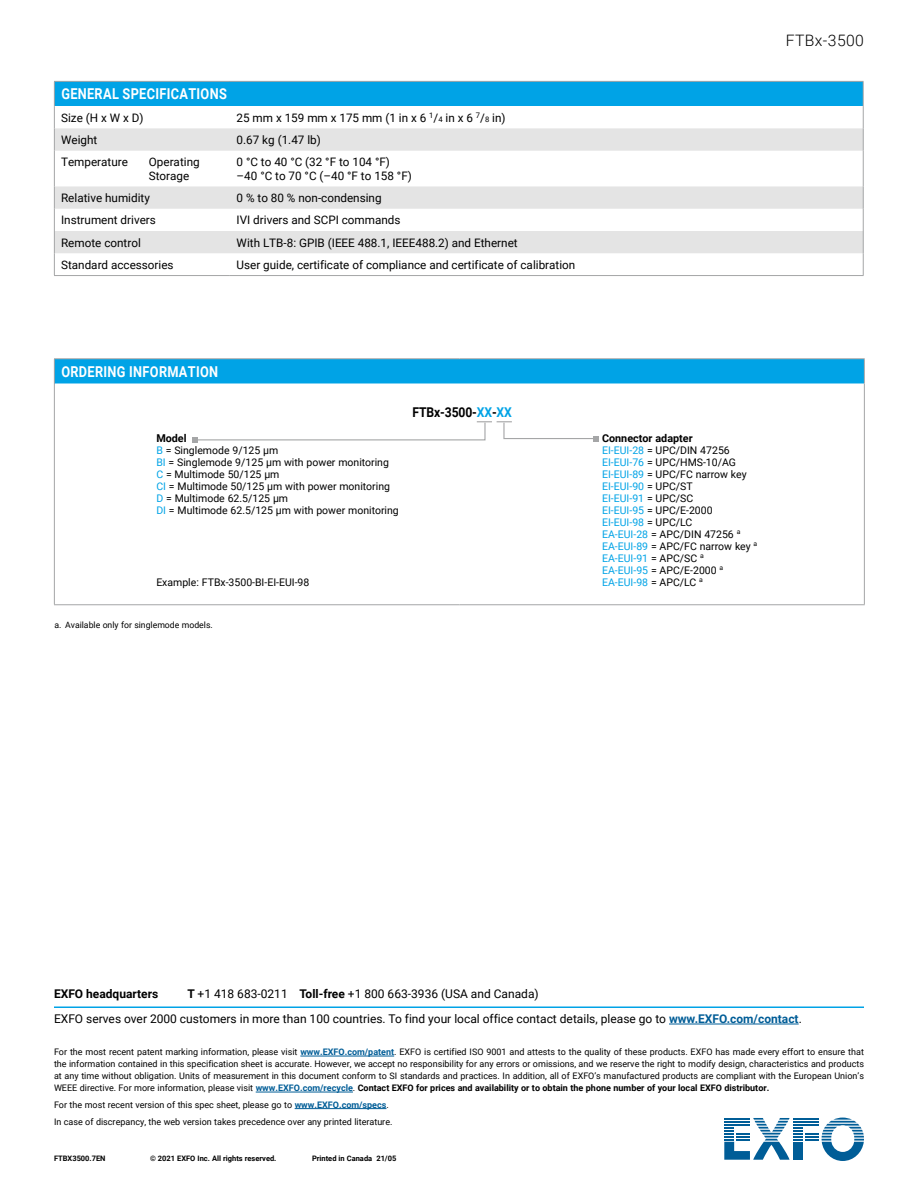
<style>
.page{position:relative;width:918px;height:1188px;background:#fff}
.page>*{position:absolute;margin:0;border:0;box-sizing:border-box;transform-origin:0 0}
.t1{font:300 15.75px "Roboto";letter-spacing:.025em;color:#000}
.Tableau_titre{font:700 15px "Roboto";letter-spacing:.025em;color:#fff;scale:.85 1}
.Ordering_titre_produ{font:700 13.5px "Roboto";letter-spacing:-.01em;color:#000;scale:.9 1}
.t2{font:12px/25.2px "Roboto";color:#000}
.t3{font:700 12px "Roboto";color:#000}
.Tableau_texte{font:11.7px/13.5px "Roboto";color:#000}
.Ordering_sous-titre{font:700 10.8px "Roboto";color:#000}
.Ordering_texte{font:10.5px "Roboto";color:#000}
.Ordering_texte-2{font:10.5px "Roboto";color:#00a3e6}
.t4{font:9px/12px "Roboto";color:#000;text-align:justify}
.t5{font:8.7px "Roboto";color:#000}
.t6{font:700 7.5px "Roboto";color:#000}
.s1{font-size:7.65px}
.s2{color:#00a3e6}
.s3{color:#000}
.s4{font-weight:700}
.s5{font-weight:700;color:#005d97}
</style>
<div class="page">
<svg style="left:724px;top:1118px;width:140px;height:43px"></svg>
<hr style="left:724px;top:1124px;width:26px;height:2px;background:#005d97">
<hr style="left:54px;top:1006px;width:810px;height:2px;background:#00a3e6">
<hr style="left:669px;top:1024px;width:130px;height:1px;background:#005d97">
<hr style="left:300px;top:1056px;width:94px;height:1px;background:#005d97">
<hr style="left:256px;top:1092px;width:97px;height:1px;background:#005d97">
<hr style="left:295px;top:1108px;width:91px;height:1px;background:#005d97">
<div style="left:54px;top:359px;width:810px;height:25px;background:#00a3e6"></div>
<hr style="left:54px;top:358px;width:405px;height:1px;background:#a5a6a7">
<svg style="left:54px;top:359px;width:1px;height:25px"></svg>
<hr style="left:459px;top:358px;width:406px;height:1px;background:#a5a6a7">
<svg style="left:864px;top:359px;width:1px;height:25px"></svg>
<hr style="left:54px;top:384px;width:1px;height:220px;background:#a5a6a7">
<hr style="left:864px;top:384px;width:1px;height:220px;background:#a5a6a7">
<hr style="left:54px;top:604px;width:405px;height:1px;background:#a5a6a7">
<hr style="left:459px;top:604px;width:406px;height:1px;background:#a5a6a7">
<svg style="left:193px;top:421px;width:405px;height:21px"></svg>
<div style="left:54px;top:81px;width:809px;height:25px;background:#00a3e6"></div>
<svg style="left:55px;top:128px;width:808px;height:125px;fill:#e4e4e4"></svg>
<hr style="left:54px;top:81px;width:176px;height:1px;background:#a5a6a7">
<hr style="left:230px;top:81px;width:634px;height:1px;background:#a5a6a7">
<svg style="left:54px;top:82px;width:1px;height:69px"></svg>
<svg style="left:863px;top:82px;width:1px;height:69px"></svg>
<hr style="left:54px;top:151px;width:1px;height:35px;background:#a5a6a7">
<hr style="left:863px;top:151px;width:1px;height:35px;background:#a5a6a7">
<svg style="left:54px;top:186px;width:1px;height:89px"></svg>
<svg style="left:863px;top:186px;width:1px;height:89px"></svg>
<hr style="left:54px;top:275px;width:176px;height:1px;background:#a5a6a7">
<hr style="left:230px;top:275px;width:634px;height:1px;background:#a5a6a7">
<p class="Tableau_titre" style="left:61px;top:84px;width:196px">GENERAL SPECIFICATIONS</p>
<p class="Tableau_texte" style="left:61px;top:110px;width:84px">Size (H x W x D)</p>
<p class="Tableau_texte" style="left:237px;top:110px;width:270px">25 mm x 159 mm x 175 mm (1 in x 6 <sup>1</sup>/<span class="s1">4</span> in x 6 <sup>7</sup>/<span class="s1">8</span> in)</p>
<p class="Tableau_texte" style="left:61px;top:133px;width:38px">Weight</p>
<p class="Tableau_texte" style="left:237px;top:133px;width:86px">0.67 kg (1.47 lb)</p>
<p class="Tableau_texte" style="left:61px;top:155px;width:68px">Temperature</p>
<p class="Tableau_texte" style="left:149px;top:155px;width:52px">Operating<br>Storage</p>
<p class="Tableau_texte" style="left:237px;top:155px;width:177px">0 °C to 40 °C (32 °F to 104 °F) –40 °C to 70 °C (–40 °F to 158 °F)</p>
<p class="Tableau_texte" style="left:61px;top:191px;width:90px">Relative humidity</p>
<p class="Tableau_texte" style="left:237px;top:191px;width:147px">0 % to 80 % non-condensing</p>
<p class="Tableau_texte" style="left:61px;top:213px;width:96px">Instrument drivers</p>
<p class="Tableau_texte" style="left:237px;top:213px;width:165px">IVI drivers and SCPI commands</p>
<p class="Tableau_texte" style="left:61px;top:235px;width:81px">Remote control</p>
<p class="Tableau_texte" style="left:237px;top:235px;width:283px">With LTB-8: GPIB (IEEE 488.1, IEEE488.2) and Ethernet</p>
<p class="Tableau_texte" style="left:61px;top:257px;width:114px">Standard accessories</p>
<p class="Tableau_texte" style="left:237px;top:257px;width:340px">User guide, certificate of compliance and certificate of calibration</p>
<h1 class="t1" style="left:786px;top:30px;width:80px">FTBx-3500</h1>
<p class="Tableau_titre" style="left:61px;top:361px;width:186px">ORDERING INFORMATION</p>
<p class="Ordering_sous-titre" style="left:156px;top:431px;width:32px">Model</p>
<p class="Ordering_texte" style="left:156px;top:443px;width:124px"><span class="s2">B</span> = Singlemode 9/125 µm</p>
<p class="Ordering_texte" style="left:156px;top:455px;width:234px"><span class="s2">BI</span> = Singlemode 9/125 µm with power monitoring</p>
<p class="Ordering_texte" style="left:156px;top:467px;width:125px"><span class="s2">C</span> = Multimode 50/125 µm</p>
<p class="Ordering_texte" style="left:156px;top:479px;width:235px"><span class="s2">CI</span> = Multimode 50/125 µm with power monitoring</p>
<p class="Ordering_texte" style="left:156px;top:491px;width:133px"><span class="s2">D</span> = Multimode 62.5/125 µm</p>
<p class="Ordering_texte" style="left:156px;top:503px;width:244px"><span class="s2">DI</span> = Multimode 62.5/125 µm with power monitoring</p>
<p class="Ordering_titre_produ" style="left:413px;top:402px;width:112px">FTBx-3500-<span class="s2">XX</span>-<span class="s2">XX</span></p>
<p class="Ordering_texte" style="left:156px;top:574px;width:155px">Example: FTBx-3500-BI-EI-EUI-98</p>
<p class="t5" style="left:54px;top:619px;width:160px">a. Available only for singlemode models.</p>
<p class="Ordering_sous-titre" style="left:602px;top:430px;width:92px">Connector adapter</p>
<p class="Ordering_texte" style="left:602px;top:443px;width:129px"><span class="s2">EI-EUI-28</span> = UPC/DIN 47256</p>
<p class="Ordering_texte" style="left:602px;top:455px;width:135px"><span class="s2">EI-EUI-76</span> = UPC/HMS-10/AG</p>
<p class="Ordering_texte" style="left:602px;top:467px;width:146px"><span class="s2">EI-EUI-89</span> = UPC/FC narrow key</p>
<p class="Ordering_texte-2" style="left:602px;top:479px;width:92px">EI-EUI-90 <span class="s3">= UPC/ST</span></p>
<p class="Ordering_texte-2" style="left:602px;top:491px;width:93px">EI-EUI-91 <span class="s3">= UPC/SC</span></p>
<p class="Ordering_texte" style="left:602px;top:503px;width:112px"><span class="s2">EI-EUI-95</span> = UPC/E-2000</p>
<p class="Ordering_texte-2" style="left:602px;top:515px;width:92px">EI-EUI-98 <span class="s3">= UPC/LC</span></p>
<p class="Ordering_texte" style="left:602px;top:527px;width:140px"><span class="s2">EA-EUI-28</span> = APC/DIN 47256 <sup>a</sup></p>
<p class="Ordering_texte" style="left:602px;top:539px;width:157px"><span class="s2">EA-EUI-89</span> = APC/FC narrow key <sup>a</sup></p>
<p class="Ordering_texte-2" style="left:602px;top:551px;width:103px">EA-EUI-91 <span class="s3">= APC/SC</span> <sup>a</sup></p>
<p class="Ordering_texte" style="left:602px;top:563px;width:123px"><span class="s2">EA-EUI-95</span> = APC/E-2000 <sup>a</sup></p>
<p class="Ordering_texte-2" style="left:602px;top:575px;width:102px">EA-EUI-98 <span class="s3">= APC/LC</span> <sup>a</sup></p>
<h3 class="t2" style="left:54px;top:981px;width:749px;text-indent:133px"><span class="s4">T</span> +1 418 683-0211 <span class="s4">Toll-free</span> +1 800 663-3936 (USA and Canada)<br>EXFO serves over 2000 customers in more than 100 countries. To find your local office contact details, please go to <span class="s5">www.EXFO.com/contact</span>.</h3>
<p class="t4" style="left:54px;top:1046px;width:812px">For the most recent patent marking information, please visit <span class="s5">www.EXFO.com/patent</span>. EXFO is certified ISO 9001 and attests to the quality of these products. EXFO has made every effort to ensure that the information contained in this specification sheet is accurate. However, we accept no responsibility for any errors or omissions, and we reserve the right to modify design, characteristics and products at any time without obligation. Units of measurement in this document conform to SI standards and practices. In addition, all of EXFO’s manufactured products are compliant with the European Union’s WEEE directive. For more information, please visit <span class="s5">www.EXFO.com/recycle</span>. <span class="s4">Contact EXFO for prices and availability or to obtain the phone number of your local EXFO distributor.</span></p>
<p class="t4" style="left:54px;top:1096px;width:340px;line-height:16.6px">For the most recent version of this spec sheet, please go to <span class="s5">www.EXFO.com/specs</span>.<br>In case of discrepancy, the web version takes precedence over any printed literature.</p>
<h3 class="t3" style="left:54px;top:985px;width:106px">EXFO headquarters</h3>
<p class="t6" style="left:54px;top:1153px;width:53px">FTBX3500.7EN</p>
<p class="t6" style="left:150px;top:1153px;width:128px">© 2021 EXFO Inc. All rights reserved.</p>
<p class="t6" style="left:312px;top:1153px;width:86px">Printed in Canada 21/05</p>
</div>
